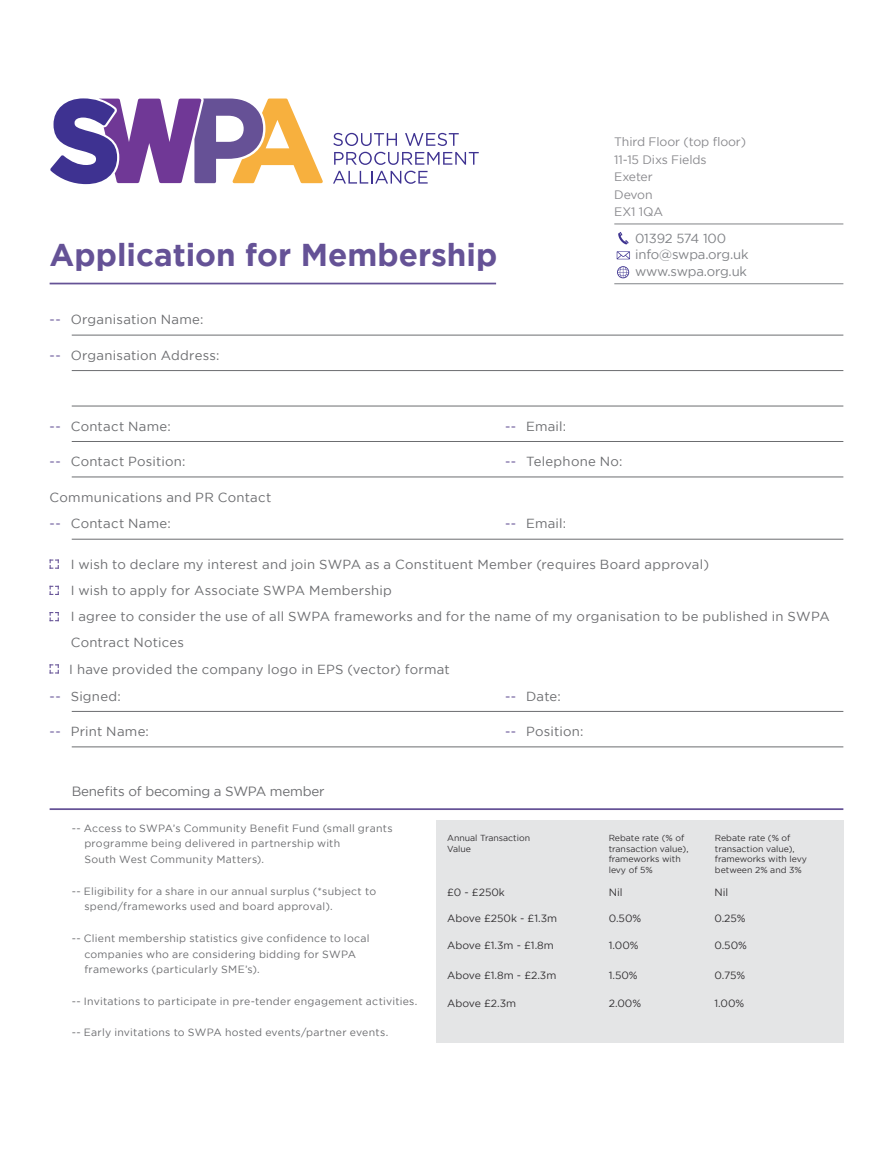
<style>
.page{position:relative;width:893px;height:1161px;background:#fff}
.page>*{position:absolute;margin:0;border:0;box-sizing:border-box;transform-origin:0 0}
.Heading_Style_2{font:700 31.5px "Gotham";color:#655296}
.t1{font:13.47px "Gotham";letter-spacing:-.015em;color:#6c6d70}
.t2{font:13.12px/26.8px "Gotham";letter-spacing:.02em;color:#6c6d70}
.t3{font:13.12px/16.6px "Gotham";letter-spacing:-.01em;color:#818387}
.t4{font:12.25px/17.5px "Gotham";letter-spacing:-.01em;color:#8a8a8e}
.t5{font:10.5px/15.8px "Gotham";letter-spacing:.025em;color:#6c6d70}
.t6{font:10.5px "Gotham";color:#231f20}
.t7{font:8.75px/10.5px "Gotham";color:#231f20}
.s1{color:#655296}
.s2{font-weight:700;color:#ed1a3a}
</style>
<div class="page">
<hr style="left:72px;top:335px;width:771px;height:1px;background:#6c6d70">
<hr style="left:72px;top:370px;width:771px;height:1px;background:#6c6d70">
<hr style="left:72px;top:406px;width:771px;height:1px;background:#6c6d70">
<hr style="left:72px;top:441px;width:771px;height:1px;background:#6c6d70">
<hr style="left:72px;top:477px;width:771px;height:1px;background:#6c6d70">
<hr style="left:72px;top:539px;width:771px;height:1px;background:#6c6d70">
<hr style="left:72px;top:711px;width:771px;height:1px;background:#6c6d70">
<hr style="left:72px;top:746px;width:771px;height:1px;background:#6c6d70">
<svg style="left:50px;top:559px;width:9px;height:10px"></svg>
<svg style="left:50px;top:586px;width:9px;height:9px"></svg>
<svg style="left:50px;top:612px;width:9px;height:9px"></svg>
<hr style="left:50px;top:808px;width:793px;height:2px;background:#655296">
<hr style="left:50px;top:283px;width:446px;height:1px;background:#655296">
<hr style="left:614px;top:224px;width:229px;height:1px;background:#818387">
<hr style="left:614px;top:283px;width:229px;height:1px;background:#818387">
<svg style="left:333px;top:133px;width:64px;height:13px"></svg>
<svg style="left:405px;top:133px;width:54px;height:13px"></svg>
<svg style="left:334px;top:152px;width:145px;height:13px"></svg>
<svg style="left:333px;top:171px;width:95px;height:13px"></svg>
<svg style="left:50px;top:98px;width:273px;height:86px"></svg>
<svg style="left:617px;top:251px;width:13px;height:8px"></svg>
<svg style="left:617px;top:266px;width:12px;height:12px"></svg>
<svg style="left:618px;top:232px;width:11px;height:12px"></svg>
<svg style="left:50px;top:664px;width:9px;height:9px"></svg>
<div style="left:436px;top:820px;width:407px;height:222px;background:#e4e5e6"></div>
<p class="Heading_Style_2" style="left:50px;top:237px;width:449px">Application for Membership</p>
<p class="t2" style="left:50px;top:306px;width:155px"><span class="s1">--</span> Organisation Name:</p>
<p class="t2" style="left:50px;top:341px;width:171px"><span class="s1">--</span> Organisation Address:</p>
<p class="t4" style="left:614px;top:133px;width:133px">Third Floor (top floor)<br>11-15 Dixs Fields<br>Exeter<br>Devon<br>EX1 1QA</p>
<p class="t3" style="left:614px;top:229px;width:136px"><span class="s2">T</span> 01392 574 100<br><span class="s2">E</span> info@swpa.org.uk</p>
<p class="t3" style="left:614px;top:263px;width:134px"><span class="s2">W</span> www.swpa.org.uk</p>
<p class="t2" style="left:50px;top:412px;width:123px"><span class="s1">--</span> Contact Name:</p>
<p class="t2" style="left:505px;top:412px;width:63px"><span class="s1">--</span> Email:</p>
<p class="t2" style="left:50px;top:448px;width:137px"><span class="s1">--</span> Contact Position:</p>
<p class="t2" style="left:505px;top:448px;width:119px"><span class="s1">--</span> Telephone No:</p>
<p class="t2" style="left:50px;top:483px;width:223px">Communications and PR Contact <span class="s1">--</span> Contact Name:</p>
<p class="t2" style="left:505px;top:510px;width:63px"><span class="s1">--</span> Email:</p>
<p class="t2" style="left:71px;top:550px;width:640px">I wish to declare my interest and join SWPA as a Constituent Member (requires Board approval)</p>
<p class="t2" style="left:71px;top:577px;width:323px">I wish to apply for Associate SWPA Membership</p>
<p class="t2" style="left:71px;top:603px;width:760px;line-height:26.2px">I agree to consider the use of all SWPA frameworks and for the name of my organisation to be published in SWPA<br>Contract Notices</p>
<p class="t2" style="left:69px;top:655px;width:382px">I have provided the company logo in EPS (vector) format</p>
<p class="t2" style="left:50px;top:682px;width:73px"><span class="s1">--</span> Signed:</p>
<p class="t2" style="left:505px;top:682px;width:57px"><span class="s1">--</span> Date:</p>
<p class="t2" style="left:50px;top:718px;width:101px"><span class="s1">--</span> Print Name:</p>
<p class="t2" style="left:505px;top:718px;width:80px"><span class="s1">--</span> Position:</p>
<p class="t1" style="left:72px;top:784px;width:254px">Benefits of becoming a SWPA member</p>
<p class="t5" style="left:84px;top:820px;width:310px;text-indent:-13px">-- Access to SWPA’s Community Benefit Fund (small grants programme being delivered in partnership with<br>South West Community Matters).</p>
<p class="t5" style="left:84px;top:883px;width:293px;text-indent:-13px">-- Eligibility for a share in our annual surplus (*subject to spend/frameworks used and board approval).</p>
<p class="t5" style="left:84px;top:930px;width:287px;text-indent:-13px">-- Client membership statistics give confidence to local companies who are considering bidding for SWPA frameworks (particularly SME’s).</p>
<p class="t5" style="left:72px;top:993px;width:347px">-- Invitations to participate in pre-tender engagement activities.</p>
<p class="t5" style="left:72px;top:1024px;width:318px">-- Early invitations to SWPA hosted events/partner events.</p>
<p class="t7" style="left:447px;top:833px;width:85px">Annual Transaction</p>
<p class="t7" style="left:447px;top:843px;width:25px">Value</p>
<p class="t6" style="left:447px;top:887px;width:59px">£0 - £250k</p>
<p class="t6" style="left:447px;top:912px;width:112px">Above £250k - £1.3m</p>
<p class="t6" style="left:447px;top:940px;width:108px">Above £1.3m - £1.8m</p>
<p class="t6" style="left:447px;top:969px;width:111px">Above £1.8m - £2.3m</p>
<p class="t6" style="left:447px;top:998px;width:70px">Above £2.3m</p>
<p class="t7" style="left:609px;top:833px;width:81px">Rebate rate (% of transaction value), frameworks with levy of 5%</p>
<p class="t6" style="left:609px;top:887px;width:15px">Nil</p>
<p class="t6" style="left:609px;top:912px;width:34px">0.50%</p>
<p class="t7" style="left:715px;top:833px;width:94px">Rebate rate (% of transaction value), frameworks with levy between 2% and 3%</p>
<p class="t6" style="left:714px;top:887px;width:15px">Nil</p>
<p class="t6" style="left:714px;top:912px;width:33px">0.25%</p>
<p class="t6" style="left:609px;top:940px;width:31px">1.00%</p>
<p class="t6" style="left:714px;top:940px;width:34px">0.50%</p>
<p class="t6" style="left:609px;top:969px;width:31px">1.50%</p>
<p class="t6" style="left:714px;top:969px;width:32px">0.75%</p>
<p class="t6" style="left:609px;top:998px;width:34px">2.00%</p>
<p class="t6" style="left:714px;top:998px;width:31px">1.00%</p>
</div>
